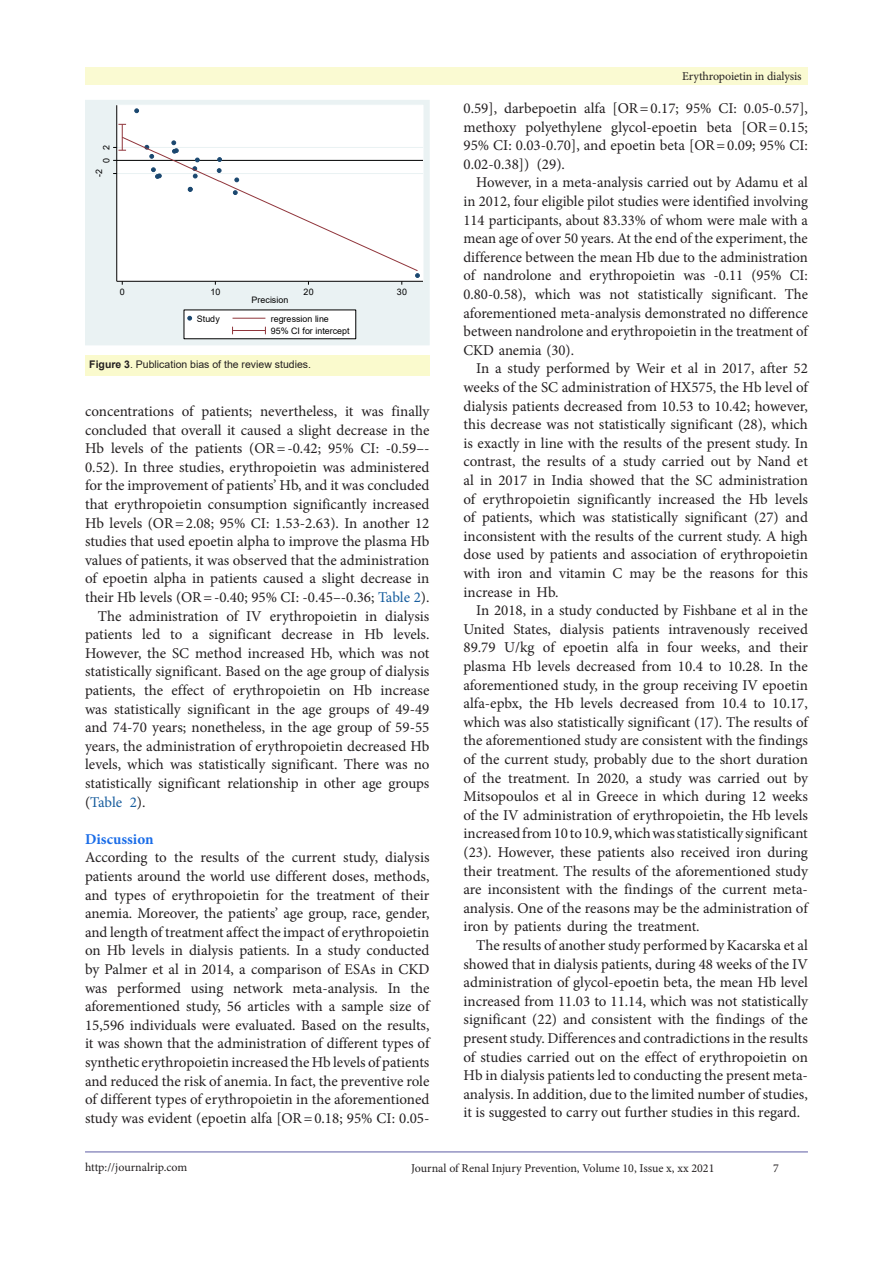
<style>
.page{position:relative;width:893px;height:1263px;background:#fff}
.page>*{position:absolute;margin:0;border:0;box-sizing:border-box;transform-origin:0 0}
.t1{font:15px/18.6px "Minion Pro";color:#231f20;text-align:justify}
.t2{font:700 15px "Minion Pro";color:#196ce8}
.t3{font:12px "Minion Pro";letter-spacing:-.005em;color:#231f20}
.t4{font:10.5px "Arial";color:#231f20}
.t5{font:8.85px/12.3px "Arial";color:#000}
.s1{font-weight:700}
.s2{color:#175d9e}
</style>
<div class="page">
<hr style="left:85px;top:1152px;width:723px;height:1px;background:#5e5ca5">
<div style="left:85px;top:68px;width:723px;height:17px;background:#fafad2"></div>
<div style="left:85px;top:356px;width:344px;height:20px;background:#fafacd"></div>
<div style="left:85px;top:100px;width:344px;height:245px;background:#eaf2f3"></div>
<div style="left:117px;top:105px;width:306px;height:176px;background:#fff"></div>
<hr style="left:117px;top:173px;width:306px;height:1px;background:#eaf2f3">
<hr style="left:117px;top:147px;width:306px;height:1px;background:#eaf2f3">
<hr style="left:117px;top:160px;width:306px;height:1px;background:#000">
<svg style="left:134px;top:108px;width:5px;height:5px"></svg>
<hr style="left:116px;top:105px;width:1px;height:176px;background:#000">
<hr style="left:117px;top:281px;width:306px;height:1px;background:#000">
<svg style="left:113px;top:124px;width:307px;height:161px"></svg>
<div style="left:184px;top:310px;width:172px;height:29px;background:#fff"></div>
<svg style="left:187px;top:316px;width:5px;height:4px"></svg>
<hr style="left:233px;top:318px;width:32px;height:1px;background:#90353b">
<hr style="left:233px;top:330px;width:32px;height:1px;background:#90353b">
<p class="t5" style="left:100px;top:163px;width:19px;rotate:-90deg">0 2</p>
<p class="t5" style="left:93px;top:177px;width:9px;rotate:-90deg">-2</p>
<p class="t5" style="left:120px;top:285px;width:6px">0</p>
<p class="t5" style="left:210px;top:285px;width:12px">10</p>
<p class="t5" style="left:304px;top:285px;width:12px">20</p>
<p class="t5" style="left:397px;top:285px;width:12px">30</p>
<p class="t5" style="left:252px;top:294px;width:38px">Precision</p>
<p class="t5" style="left:197px;top:312px;width:24px">Study</p>
<p class="t5" style="left:271px;top:312px;width:80px">regression line<br>95% CI for intercept</p>
<p class="t4" style="left:89px;top:357px;width:223px"><span class="s1">Figure 3</span>. Publication bias of the review studies.</p>
<p class="t1" style="left:85px;top:402px;width:346px">concentrations of patients; nevertheless, it was finally concluded that overall it caused a slight decrease in the Hb levels of the patients (OR=-0.42; 95% CI: -0.59–- 0.52). In three studies, erythropoietin was administered for the improvement of patients’ Hb, and it was concluded that erythropoietin consumption significantly increased Hb levels (OR=2.08; 95% CI: 1.53-2.63). In another 12 studies that used epoetin alpha to improve the plasma Hb values of patients, it was observed that the administration of epoetin alpha in patients caused a slight decrease in their Hb levels (OR=-0.40; 95% CI: -0.45–-0.36; <span class="s2">Table 2</span>).</p>
<p class="t1" style="left:85px;top:606px;width:346px;text-indent:13px">The administration of IV erythropoietin in dialysis patients led to a significant decrease in Hb levels.<br>However, the SC method increased Hb, which was not statistically significant. Based on the age group of dialysis patients, the effect of erythropoietin on Hb increase was statistically significant in the age groups of 49-49 and 74-70 years; nonetheless, in the age group of 59-55 years, the administration of erythropoietin decreased Hb levels, which was statistically significant. There was no statistically significant relationship in other age groups (<span class="s2">Table 2</span>).</p>
<p class="t2" style="left:85px;top:828px;width:70px">Discussion</p>
<p class="t1" style="left:85px;top:848px;width:346px">According to the results of the current study, dialysis patients around the world use different doses, methods, and types of erythropoietin for the treatment of their anemia. Moreover, the patients’ age group, race, gender, and length of treatment affect the impact of erythropoietin on Hb levels in dialysis patients. In a study conducted by Palmer et al in 2014, a comparison of ESAs in CKD was performed using network meta-analysis. In the aforementioned study, 56 articles with a sample size of 15,596 individuals were evaluated. Based on the results, it was shown that the administration of different types of synthetic erythropoietin increased the Hb levels of patients and reduced the risk of anemia. In fact, the preventive role of different types of erythropoietin in the aforementioned study was evident (epoetin alfa [OR=0.18; 95% CI: 0.05-</p>
<p class="t3" style="left:682px;top:68px;width:121px">Erythropoietin in dialysis</p>
<p class="t1" style="left:463px;top:99px;width:346px">0.59], darbepoetin alfa [OR=0.17; 95% CI: 0.05-0.57], methoxy polyethylene glycol-epoetin beta [OR=0.15; 95% CI: 0.03-0.70], and epoetin beta [OR=0.09; 95% CI:<br>0.02-0.38]) (29).</p>
<p class="t1" style="left:463px;top:173px;width:346px;text-indent:13px">However, in a meta-analysis carried out by Adamu et al in 2012, four eligible pilot studies were identified involving 114 participants, about 83.33% of whom were male with a mean age of over 50 years. At the end of the experiment, the difference between the mean Hb due to the administration of nandrolone and erythropoietin was -0.11 (95% CI:<br>0.80-0.58), which was not statistically significant. The aforementioned meta-analysis demonstrated no difference between nandrolone and erythropoietin in the treatment of CKD anemia (30).</p>
<p class="t1" style="left:463px;top:359px;width:346px;text-indent:13px">In a study performed by Weir et al in 2017, after 52 weeks of the SC administration of HX575, the Hb level of dialysis patients decreased from 10.53 to 10.42; however, this decrease was not statistically significant (28), which is exactly in line with the results of the present study. In contrast, the results of a study carried out by Nand et al in 2017 in India showed that the SC administration of erythropoietin significantly increased the Hb levels of patients, which was statistically significant (27) and inconsistent with the results of the current study. A high dose used by patients and association of erythropoietin with iron and vitamin C may be the reasons for this increase in Hb.</p>
<p class="t1" style="left:463px;top:601px;width:346px;text-indent:13px">In 2018, in a study conducted by Fishbane et al in the United States, dialysis patients intravenously received 89.79 U/kg of epoetin alfa in four weeks, and their plasma Hb levels decreased from 10.4 to 10.28. In the aforementioned study, in the group receiving IV epoetin alfa-epbx, the Hb levels decreased from 10.4 to 10.17, which was also statistically significant (17). The results of the aforementioned study are consistent with the findings of the current study, probably due to the short duration of the treatment. In 2020, a study was carried out by Mitsopoulos et al in Greece in which during 12 weeks of the IV administration of erythropoietin, the Hb levels increased from 10 to 10.9, which was statistically significant (23). However, these patients also received iron during their treatment. The results of the aforementioned study are inconsistent with the findings of the current meta&shy;analysis. One of the reasons may be the administration of iron by patients during the treatment.</p>
<p class="t1" style="left:463px;top:936px;width:346px;text-indent:13px">The results of another study performed by Kacarska et al showed that in dialysis patients, during 48 weeks of the IV administration of glycol-epoetin beta, the mean Hb level increased from 11.03 to 11.14, which was not statistically significant (22) and consistent with the findings of the present study. Differences and contradictions in the results of studies carried out on the effect of erythropoietin on Hb in dialysis patients led to conducting the present meta&shy;analysis. In addition, due to the limited number of studies, it is suggested to carry out further studies in this regard.</p>
<p class="t3" style="left:85px;top:1159px;width:104px">http://journalrip.com</p>
<p class="t3" style="left:411px;top:1160px;width:305px">Journal of Renal Injury Prevention, Volume 10, Issue x, xx 2021</p>
<p class="t3" style="left:773px;top:1160px;width:7px">7</p>
</div>
